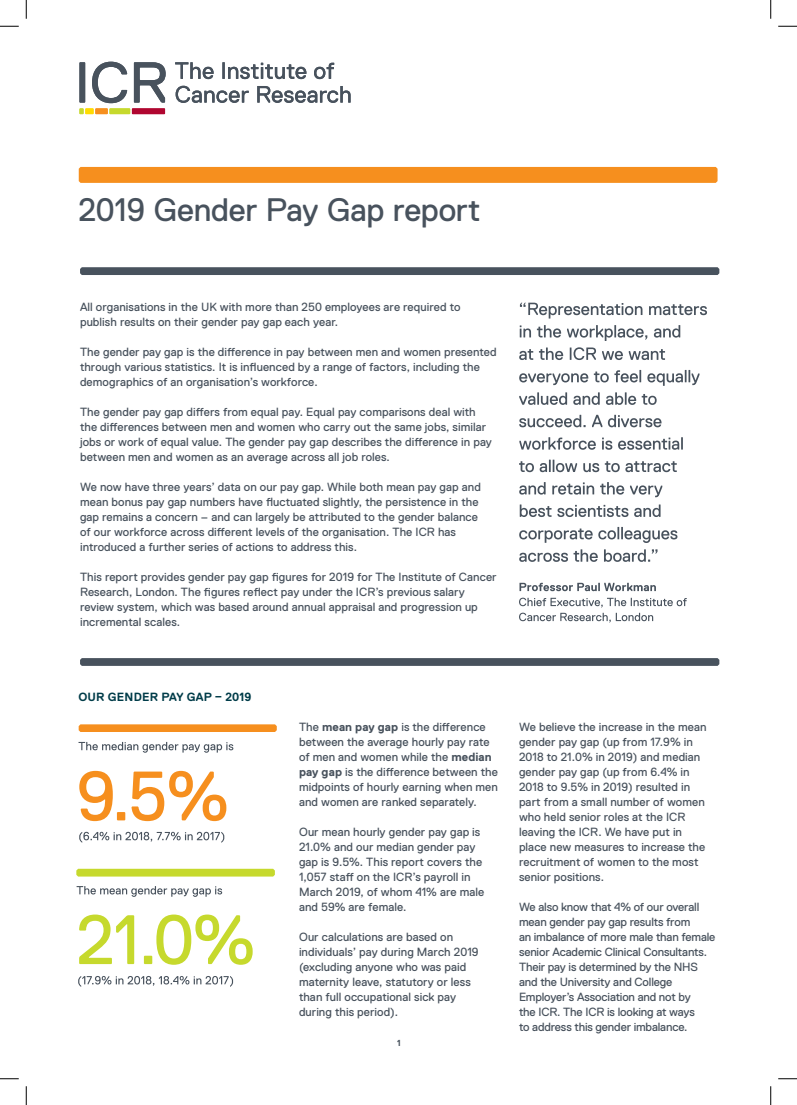
<style>
.page{position:relative;width:797px;height:1105px;background:#fff}
.page>*{position:absolute;margin:0;border:0;box-sizing:border-box;transform-origin:0 0}
.t1{font:32.5px "Replica Pro";letter-spacing:-.01em;color:#48525d}
.t2{font:11.88px/15px "Replica Pro";letter-spacing:.005em;color:#48525d}
.t3{font:11.88px/15px "Replica Pro";letter-spacing:-.015em;color:#48525d}
.t4{font:700 11.88px "Replica Pro";letter-spacing:.015em;color:#003c49}
.t5{font:700 8.75px "Replica Pro";color:#48535e}
.s1{font-weight:700}
</style>
<div class="page">
<svg style="left:79px;top:62px;width:87px;height:52px"></svg>
<svg style="left:175px;top:62px;width:39px;height:17px"></svg>
<svg style="left:222px;top:62px;width:84px;height:17px"></svg>
<svg style="left:314px;top:63px;width:20px;height:16px"></svg>
<svg style="left:176px;top:86px;width:73px;height:17px"></svg>
<svg style="left:257px;top:86px;width:93px;height:17px"></svg>
<div style="left:79px;top:167px;width:638px;height:16px;background:#f68f1e"></div>
<svg style="left:80px;top:267px;width:639px;height:8px;background:#4d5661"></svg>
<svg style="left:80px;top:658px;width:639px;height:8px;background:#4c5660"></svg>
<svg style="left:519px;top:613px;width:134px;height:9px"></svg>
<svg style="left:519px;top:598px;width:167px;height:9px"></svg>
<svg style="left:519px;top:583px;width:137px;height:8px"></svg>
<svg style="left:76px;top:869px;width:199px;height:7px"></svg>
<svg style="left:79px;top:914px;width:174px;height:51px"></svg>
<svg style="left:77px;top:886px;width:145px;height:11px"></svg>
<svg style="left:78px;top:976px;width:155px;height:11px"></svg>
<svg style="left:519px;top:549px;width:138px;height:13px"></svg>
<svg style="left:519px;top:527px;width:158px;height:16px"></svg>
<svg style="left:519px;top:504px;width:141px;height:13px"></svg>
<svg style="left:519px;top:482px;width:143px;height:15px"></svg>
<svg style="left:519px;top:460px;width:157px;height:12px"></svg>
<svg style="left:519px;top:437px;width:164px;height:13px"></svg>
<svg style="left:519px;top:415px;width:142px;height:12px"></svg>
<svg style="left:519px;top:392px;width:137px;height:13px"></svg>
<svg style="left:519px;top:370px;width:180px;height:16px"></svg>
<svg style="left:519px;top:347px;width:146px;height:13px"></svg>
<svg style="left:519px;top:325px;width:161px;height:16px"></svg>
<svg style="left:520px;top:303px;width:187px;height:16px"></svg>
<svg style="left:79px;top:724px;width:198px;height:8px;background:#f69429"></svg>
<svg style="left:79px;top:771px;width:147px;height:50px"></svg>
<svg style="left:78px;top:742px;width:155px;height:11px"></svg>
<svg style="left:79px;top:832px;width:145px;height:11px"></svg>
<svg style="left:0;top:25px;width:19px;height:2px"></svg>
<svg style="left:778px;top:25px;width:19px;height:2px"></svg>
<svg style="left:0;top:1078px;width:19px;height:1px"></svg>
<svg style="left:778px;top:1078px;width:19px;height:1px"></svg>
<svg style="left:25px;top:0;width:2px;height:19px"></svg>
<svg style="left:25px;top:1086px;width:2px;height:19px"></svg>
<svg style="left:770px;top:0;width:1px;height:19px"></svg>
<svg style="left:770px;top:1086px;width:1px;height:19px"></svg>
<h1 class="t1" style="left:79px;top:192px;width:403px">2019 Gender Pay Gap report</h1>
<p class="t2" style="left:80px;top:300px;width:382px">All organisations in the UK with more than 250 employees are required to publish results on their gender pay gap each year.</p>
<p class="t2" style="left:80px;top:345px;width:418px">The gender pay gap is the difference in pay between men and women presented through various statistics. It is influenced by a range of factors, including the demographics of an organisation’s workforce.</p>
<p class="t2" style="left:80px;top:405px;width:413px">The gender pay gap differs from equal pay. Equal pay comparisons deal with the differences between men and women who carry out the same jobs, similar jobs or work of equal value. The gender pay gap describes the difference in pay between men and women as an average across all job roles.</p>
<p class="t2" style="left:80px;top:480px;width:402px">We now have three years’ data on our pay gap. While both mean pay gap and mean bonus pay gap numbers have fluctuated slightly, the persistence in the gap remains a concern – and can largely be attributed to the gender balance of our workforce across different levels of the organisation. The ICR has introduced a further series of actions to address this.</p>
<p class="t2" style="left:80px;top:570px;width:418px">This report provides gender pay gap figures for 2019 for The Institute of Cancer Research, London. The figures reflect pay under the ICR’s previous salary review system, which was based around annual appraisal and progression up incremental scales.</p>
<p class="t4" style="left:78px;top:691px;width:175px">our Gender pay Gap – 2019</p>
<p class="t2" style="left:299px;top:720px;width:200px">The <span class="s1">mean pay gap</span> is the difference between the average hourly pay rate of men and women while the <span class="s1">median pay gap</span> is the difference between the midpoints of hourly earning when men and women are ranked separately.</p>
<p class="t2" style="left:299px;top:825px;width:187px">Our mean hourly gender pay gap is<br>21.0% and our median gender pay gap is 9.5%. This report covers the<br>1,057 staff on the ICR’s payroll in<br>March 2019, of whom 41% are male and 59% are female.</p>
<p class="t2" style="left:299px;top:930px;width:181px">Our calculations are based on individuals’ pay during March 2019 (excluding anyone who was paid maternity leave, statutory or less than full occupational sick pay during this period).</p>
<p class="t5" style="left:397px;top:1038px;width:5px">1</p>
<p class="t2" style="left:519px;top:720px;width:189px">We believe the increase in the mean gender pay gap (up from 17.9% in<br>2018 to 21.0% in 2019) and median gender pay gap (up from 6.4% in<br>2018 to 9.5% in 2019) resulted in part from a small number of women who held senior roles at the ICR leaving the ICR. We have put in place new measures to increase the recruitment of women to the most senior positions.</p>
<p class="t3" style="left:519px;top:900px;width:198px">We also know that 4% of our overall mean gender pay gap results from<br>an imbalance of more male than female senior Academic Clinical Consultants.<br>Their pay is determined by the NHS and the University and College Employer’s Association and not by<br>the ICR. The ICR is looking at ways<br>to address this gender imbalance.</p>
</div>
